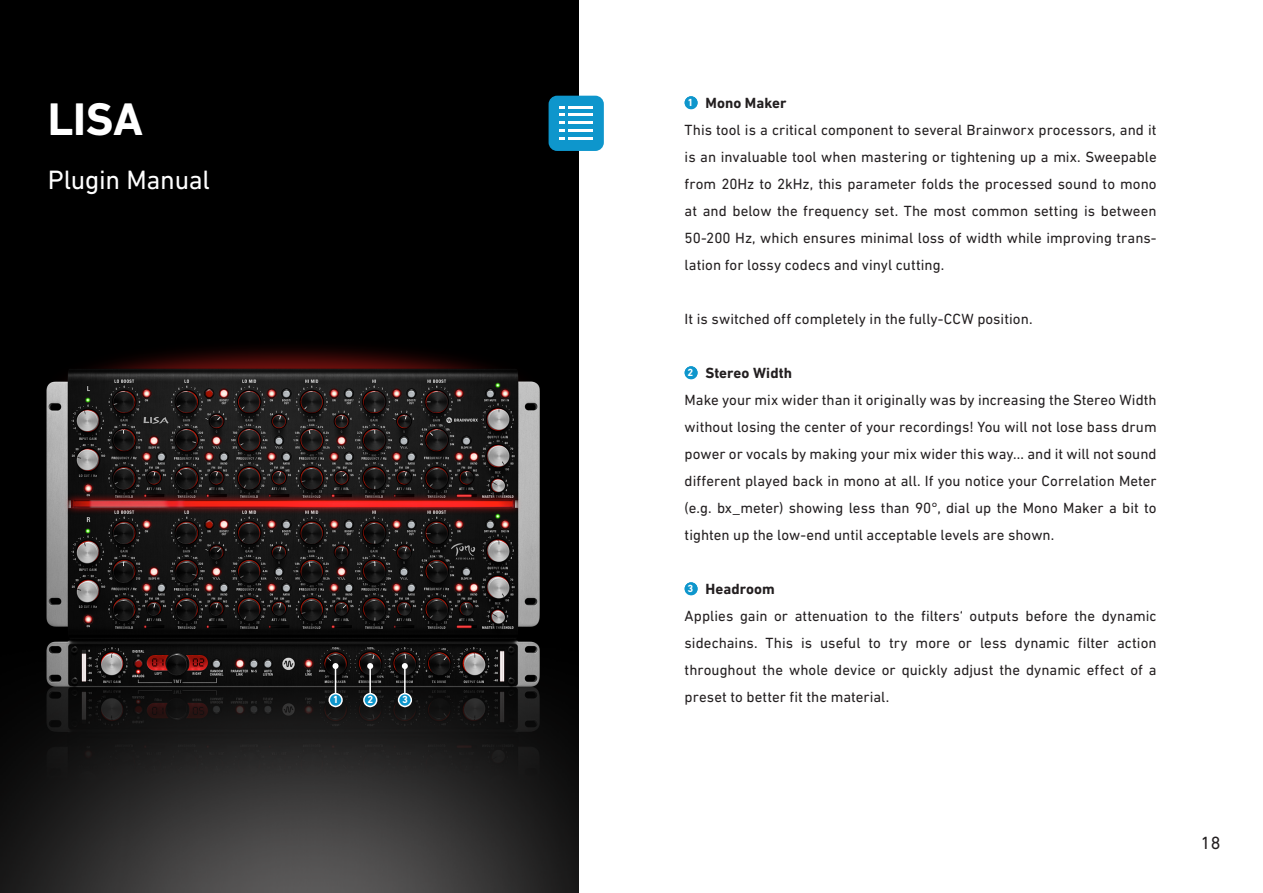
<style>
.page{position:relative;width:1263px;height:893px;background:#fff}
.page>*{position:absolute;margin:0;border:0;box-sizing:border-box;transform-origin:0 0}
.Headline_Cover{font:700 46.5px "DIN Next LT Pro";color:#fff}
.Headline_Cover-2{font:27px "DIN Next LT Pro";letter-spacing:-.015em;color:#fff}
.t1{font:18px "DIN Next LT Pro";color:#231f20}
.Text{font:15px/27px "DIN Next LT Pro";letter-spacing:.005em;color:#231f20;text-align:justify}
.Text-2{font:700 15px "DIN Next LT Pro";letter-spacing:.005em;color:#231f20}
.Text_Bubbles{font:700 10.5px "DIN Next LT Pro";color:#fff}
</style>
<div class="page">
<img style="left:0;top:0;width:578px;height:893px">
<div style="left:685px;top:96px;width:13px;height:13px;background:#0e96cc;border-radius:50%"></div>
<div style="left:685px;top:366px;width:13px;height:13px;background:#0e96cc;border-radius:50%"></div>
<div style="left:685px;top:582px;width:13px;height:13px;background:#0e96cc;border-radius:50%"></div>
<div style="left:549px;top:96px;width:55px;height:55px;background:#0e96cc;border-radius:9px"></div>
<hr style="left:568px;top:106px;width:25px;height:2px;background:#fff">
<hr style="left:568px;top:137px;width:25px;height:2px;background:#fff">
<hr style="left:568px;top:121px;width:25px;height:3px;background:#fff">
<hr style="left:568px;top:113px;width:25px;height:3px;background:#fff">
<hr style="left:568px;top:129px;width:25px;height:3px;background:#fff">
<svg style="left:559px;top:106px;width:5px;height:33px"></svg>
<hr style="left:335px;top:666px;width:1px;height:41px;background:#fff">
<svg style="left:332px;top:663px;width:6px;height:6px"></svg>
<hr style="left:369px;top:666px;width:2px;height:41px;background:#fff">
<svg style="left:367px;top:663px;width:6px;height:6px"></svg>
<hr style="left:404px;top:666px;width:2px;height:41px;background:#fff">
<svg style="left:402px;top:663px;width:6px;height:6px"></svg>
<div style="left:329px;top:694px;width:13px;height:12px;background:#0e96cc;border-radius:50%"></div>
<div style="left:328px;top:693px;width:15px;height:14px;border:2px solid #fff;border-radius:50%"></div>
<div style="left:364px;top:694px;width:13px;height:12px;background:#0e96cc;border-radius:50%"></div>
<div style="left:363px;top:693px;width:14px;height:14px;border:2px solid #fff;border-radius:50%"></div>
<div style="left:399px;top:694px;width:12px;height:12px;background:#0e96cc;border-radius:50%"></div>
<div style="left:398px;top:693px;width:14px;height:14px;border:2px solid #fff;border-radius:50%"></div>
<p class="Headline_Cover" style="left:48px;top:92px;width:97px">LISA</p>
<p class="Headline_Cover-2" style="left:48px;top:164px;width:164px">Plugin Manual</p>
<p class="Text_Bubbles" style="left:687px;top:96px;width:7px">1</p>
<p class="Text-2" style="left:705px;top:94px;width:82px">Mono Maker</p>
<p class="Text" style="left:685px;top:116px;width:474px">This tool is a critical component to several Brainworx processors, and it is an invaluable tool when mastering or tightening up a mix. Sweepable from 20Hz to 2kHz, this parameter folds the processed sound to mono at and below the frequency set. The most common setting is between 50-200 Hz, which ensures minimal loss of width while improving trans&shy;lation for lossy codecs and vinyl cutting.</p>
<p class="Text" style="left:685px;top:305px;width:349px">It is switched off completely in the fully-CCW position.</p>
<p class="Text_Bubbles" style="left:687px;top:366px;width:7px">2</p>
<p class="Text-2" style="left:705px;top:364px;width:88px">Stereo Width</p>
<p class="Text" style="left:685px;top:386px;width:474px">Make your mix wider than it originally was by increasing the Stereo Width without losing the center of your recordings! You will not lose bass drum power or vocals by making your mix wider this way... and it will not sound different played back in mono at all. If you notice your Correlation Meter (e.g. bx_meter) showing less than 90°, dial up the Mono Maker a bit to tighten up the low-end until acceptable levels are shown.</p>
<p class="Text_Bubbles" style="left:687px;top:582px;width:7px">3</p>
<p class="Text-2" style="left:705px;top:580px;width:71px">Headroom</p>
<p class="Text" style="left:685px;top:602px;width:474px">Applies gain or attenuation to the filters‘ outputs before the dynamic sidechains. This is useful to try more or less dynamic filter action throughout the whole device or quickly adjust the dynamic effect of a</p>
<p class="Text_Bubbles" style="left:333px;top:693px;width:7px">1</p>
<p class="Text_Bubbles" style="left:367px;top:693px;width:7px">2</p>
<p class="Text_Bubbles" style="left:402px;top:693px;width:7px">3</p>
<p class="Text" style="left:685px;top:683px;width:206px">preset to better fit the material.</p>
<p class="t1" style="left:1201px;top:833px;width:21px">18</p>
</div>
